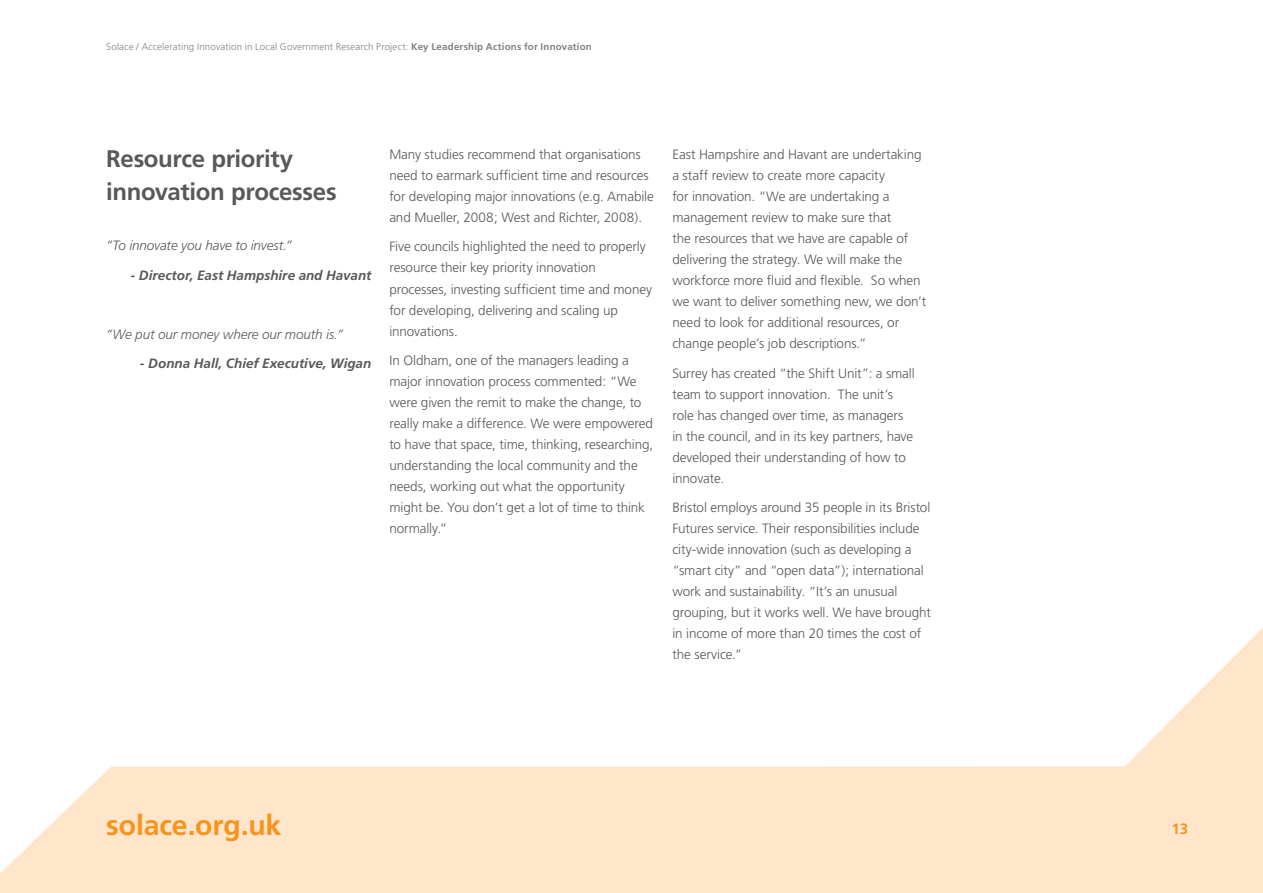
<style>
.page{position:relative;width:1263px;height:893px;background:#fff}
.page>*{position:absolute;margin:0;border:0;box-sizing:border-box;transform-origin:0 0}
.t1{font:700 28.5px "Frutiger";letter-spacing:-.005em;color:#f7941e}
.t2{font:700 24px/33px "Frutiger";letter-spacing:-.015em;color:#58595b}
.t3{font:700 15px "Frutiger";color:#f7941e}
.t4{font:300 13.5px/21px "Frutiger";letter-spacing:-.01em;color:#58595b}
.t5{font:italic 700 13.5px "Frutiger";color:#58595b}
.t6{font:italic 300 13.5px "Frutiger";letter-spacing:-.01em;color:#58595b}
.t7{font:300 9.75px "Frutiger";letter-spacing:.015em;color:#808285}
.s1{font-weight:700}
</style>
<div class="page">
<svg style="left:0;top:627px;width:1263px;height:266px"></svg>
<p class="t7" style="left:106px;top:41px;width:487px">Solace / Accelerating Innovation in Local Government Research Project: <span class="s1">Key Leadership Actions for Innovation</span></p>
<h2 class="t2" style="left:106px;top:142px;width:232px">Resource priority innovation processes</h2>
<p class="t6" style="left:106px;top:238px;width:187px">“To innovate you have to invest.”</p>
<p class="t5" style="left:130px;top:267px;width:243px">- Director, East Hampshire and Havant</p>
<p class="t6" style="left:106px;top:326px;width:238px">“We put our money where our mouth is.”</p>
<p class="t5" style="left:140px;top:356px;width:233px">- Donna Hall, Chief Executive, Wigan</p>
<p class="t4" style="left:389px;top:144px;width:266px">Many studies recommend that organisations need to earmark sufficient time and resources for developing major innovations (e.g. Amabile and Mueller, 2008; West and Richter, 2008).</p>
<p class="t4" style="left:389px;top:236px;width:264px">Five councils highlighted the need to properly resource their key priority innovation processes, investing sufficient time and money for developing, delivering and scaling up innovations.</p>
<p class="t4" style="left:389px;top:350px;width:265px">In Oldham, one of the managers leading a major innovation process commented: “We were given the remit to make the change, to really make a difference. We were empowered to have that space, time, thinking, researching, understanding the local community and the needs, working out what the opportunity might be. You don’t get a lot of time to think normally.”</p>
<p class="t4" style="left:672px;top:144px;width:255px">East Hampshire and Havant are undertaking a staff review to create more capacity<br>for innovation. “We are undertaking a management review to make sure that<br>the resources that we have are capable of delivering the strategy. We will make the workforce more fluid and flexible. So when we want to deliver something new, we don’t need to look for additional resources, or change people’s job descriptions.”</p>
<p class="t4" style="left:672px;top:363px;width:244px">Surrey has created “the Shift Unit”: a small team to support innovation. The unit’s role has changed over time, as managers in the council, and in its key partners, have developed their understanding of how to innovate.</p>
<p class="t4" style="left:672px;top:497px;width:260px">Bristol employs around 35 people in its Bristol Futures service. Their responsibilities include city-wide innovation (such as developing a “smart city” and “open data”); international work and sustainability. “It’s an unusual grouping, but it works well. We have brought in income of more than 20 times the cost of the service.”</p>
<h1 class="t1" style="left:106px;top:808px;width:177px">solace.org.uk</h1>
<p class="t3" style="left:1171px;top:820px;width:18px">13</p>
</div>
